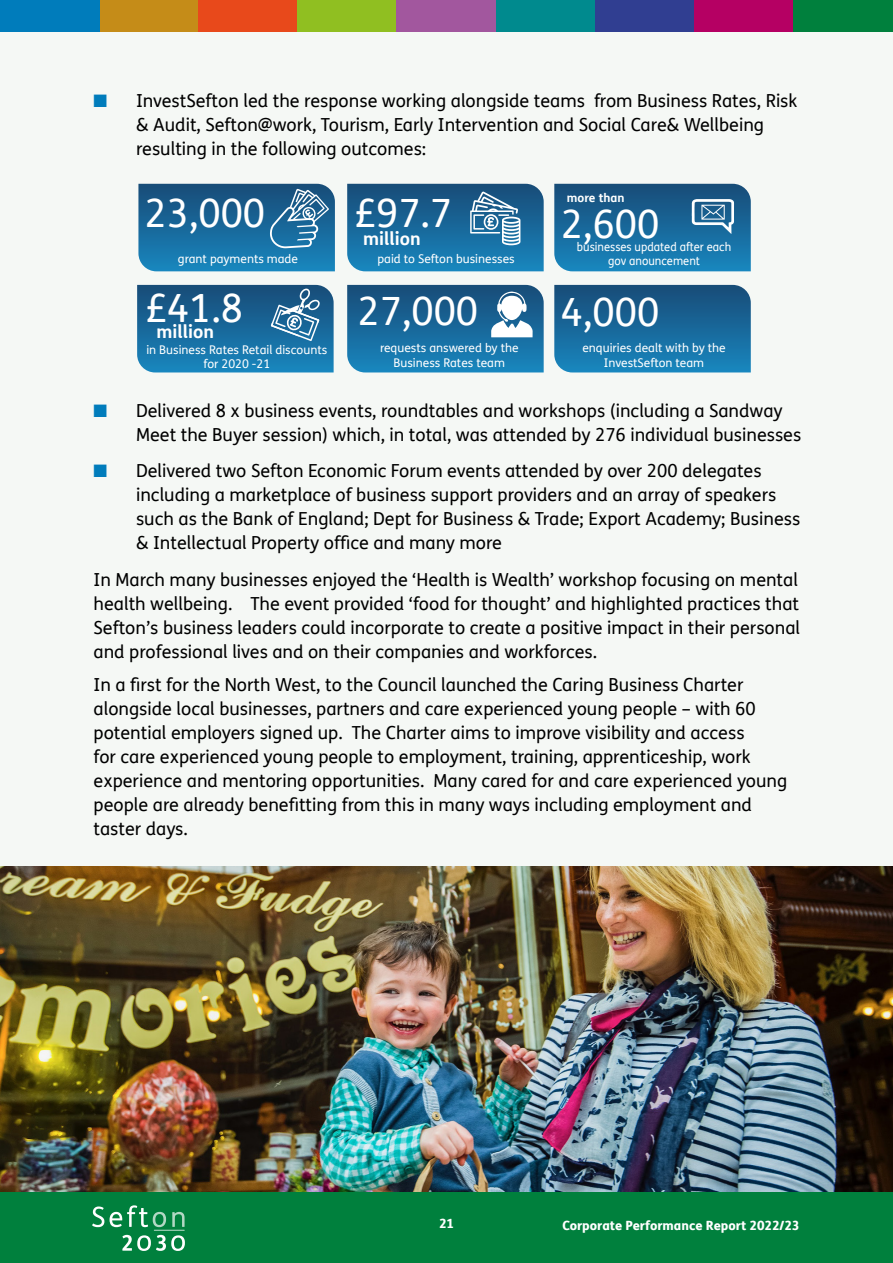
<style>
.page{position:relative;width:893px;height:1263px;background:#fff}
.page>*{position:absolute;margin:0;border:0;box-sizing:border-box;transform-origin:0 0}
.t1{font:39px "FS Me";color:#fff}
.Page_Body_Text_-_NEW_Black{font:18px/24px "FS Me";color:#000}
.t2{font:700 18px "FS Me";color:#fff}
.t3{font:800 12.75px "FS Me";color:#fff}
.t4{font:12px/14.4px "FS Me";color:#fff;text-align:center}
.t5{font:12px/14.4px "FS Me";color:#fff;text-align:center;scale:.93 1}
.t6{font:700 12px "FS Me";color:#fff}
.s1{color:#007cbb}
</style>
<div class="page">
<div style="left:0;top:32px;width:893px;height:1217px;background:#f5f8f5"></div>
<img style="left:0;top:866px;width:893px;height:326px">
<div style="left:0;top:1192px;width:893px;height:71px;background:#00803d"></div>
<svg style="left:92px;top:1206px;width:12px;height:21px"></svg>
<svg style="left:110px;top:1205px;width:56px;height:22px"></svg>
<svg style="left:172px;top:1212px;width:13px;height:15px"></svg>
<hr style="left:154px;top:1230px;width:31px;height:1px;background:#fff">
<svg style="left:122px;top:1235px;width:63px;height:16px"></svg>
<div style="left:99px;top:0;width:99px;height:32px;background:#c58c18"></div>
<div style="left:198px;top:0;width:100px;height:32px;background:#e8491b"></div>
<div style="left:298px;top:0;width:99px;height:32px;background:#90bf21"></div>
<div style="left:397px;top:0;width:99px;height:32px;background:#a2579e"></div>
<div style="left:496px;top:0;width:99px;height:32px;background:#008a8e"></div>
<div style="left:595px;top:0;width:99px;height:32px;background:#303e91"></div>
<div style="left:694px;top:0;width:100px;height:32px;background:#b50063"></div>
<div style="left:794px;top:0;width:99px;height:32px;background:#00803d"></div>
<div style="left:0;top:0;width:99px;height:32px;background:#007cbb"></div>
<svg style="left:138px;top:184px;width:197px;height:87px;background:#23709f"></svg>
<svg style="left:347px;top:184px;width:197px;height:87px;background:#2571a0"></svg>
<svg style="left:347px;top:285px;width:197px;height:87px;background:#2873a2"></svg>
<svg style="left:554px;top:184px;width:197px;height:87px;background:#206e9e"></svg>
<svg style="left:554px;top:285px;width:197px;height:87px;background:#1a699b"></svg>
<svg style="left:137px;top:285px;width:197px;height:87px;background:#226f9f"></svg>
<p class="Page_Body_Text_-_NEW_Black" style="left:136px;top:88px;width:663px;text-indent:-43px"><span class="s1">■</span> InvestSefton led the response working alongside teams from Business Rates, Risk &amp; Audit, Sefton@work, Tourism, Early Intervention and Social Care&amp; Wellbeing resulting in the following outcomes:</p>
<p class="t1" style="left:145px;top:187px;width:122px">23,000</p>
<p class="t4" style="left:178px;top:252px;width:122px">grant payments made</p>
<p class="t1" style="left:145px;top:282px;width:100px">£41.8</p>
<p class="t2" style="left:157px;top:318px;width:59px">million</p>
<p class="t4" style="left:146px;top:342px;width:182px">in Business Rates Retail discounts for 2020 -21</p>
<p class="t1" style="left:354px;top:187px;width:100px">£97.7</p>
<p class="t2" style="left:363px;top:225px;width:59px">million</p>
<p class="t4" style="left:377px;top:252px;width:139px">paid to Sefton businesses</p>
<p class="t1" style="left:358px;top:285px;width:122px">27,000</p>
<p class="t4" style="left:380px;top:341px;width:140px">requests answered by the</p>
<p class="t4" style="left:394px;top:355px;width:113px">Business Rates team</p>
<p class="t6" style="left:567px;top:189px;width:59px">more than</p>
<p class="t1" style="left:561px;top:197px;width:100px">2,600</p>
<p class="t5" style="left:577px;top:239px;width:167px">businesses updated after each gov anouncement</p>
<p class="t1" style="left:561px;top:285px;width:100px">4,000</p>
<p class="t4" style="left:582px;top:341px;width:145px">enquiries dealt with by the<br>InvestSefton team</p>
<p class="Page_Body_Text_-_NEW_Black" style="left:136px;top:398px;width:667px;text-indent:-43px"><span class="s1">■</span> Delivered 8 x business events, roundtables and workshops (including a Sandway<br>Meet the Buyer session) which, in total, was attended by 276 individual businesses</p>
<p class="Page_Body_Text_-_NEW_Black" style="left:136px;top:459px;width:666px;text-indent:-43px"><span class="s1">■</span> Delivered two Sefton Economic Forum events attended by over 200 delegates including a marketplace of business support providers and an array of speakers such as the Bank of England; Dept for Business &amp; Trade; Export Academy; Business &amp; Intellectual Property office and many more</p>
<p class="Page_Body_Text_-_NEW_Black" style="left:94px;top:567px;width:708px">In March many businesses enjoyed the ‘Health is Wealth’ workshop focusing on mental health wellbeing. The event provided ‘food for thought’ and highlighted practices that Sefton’s business leaders could incorporate to create a positive impact in their personal and professional lives and on their companies and workforces.</p>
<p class="Page_Body_Text_-_NEW_Black" style="left:94px;top:672px;width:695px">In a first for the North West, to the Council launched the Caring Business Charter alongside local businesses, partners and care experienced young people – with 60 potential employers signed up. The Charter aims to improve visibility and access<br>for care experienced young people to employment, training, apprenticeship, work experience and mentoring opportunities. Many cared for and care experienced young people are already benefitting from this in many ways including employment and taster days.</p>
<p class="t3" style="left:439px;top:1213px;width:16px">21</p>
<p class="t3" style="left:562px;top:1215px;width:239px">Corporate Performance Report 2022/23</p>
</div>
